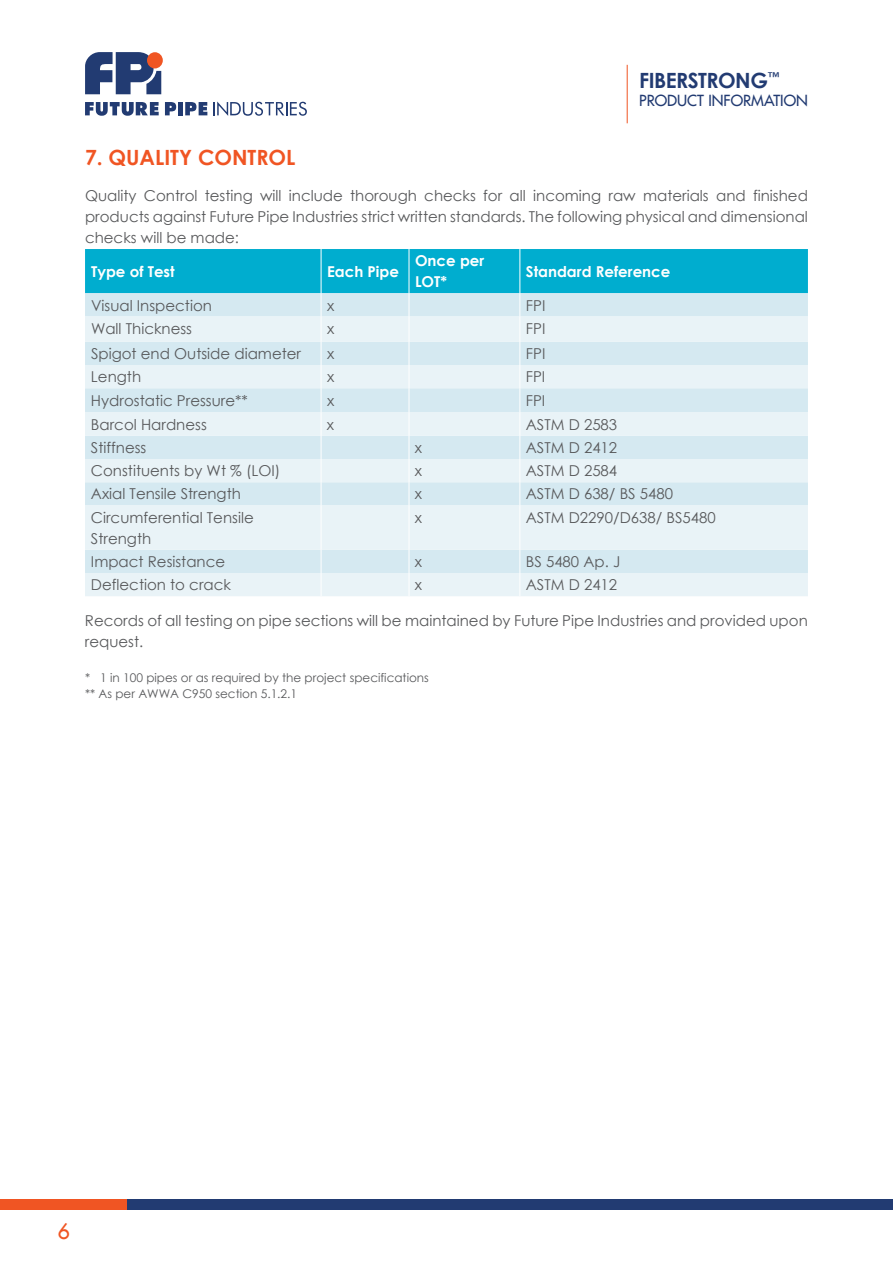
<style>
.page{position:relative;width:893px;height:1263px;background:#fff}
.page>*{position:absolute;margin:0;border:0;box-sizing:border-box;transform-origin:0 0}
.t1{font:700 21px "Century Gothic";color:#f05523}
.t2{font:700 21px "Century Gothic";letter-spacing:-.025em;color:#223b72}
.t3{font:21px "Futura LT";color:#f05523}
.t4{font:15px/21px "Century Gothic";color:#58595b}
.t5{font:700 15px/21px "Century Gothic";color:#fff}
.t6{font:15px "Futura LT";color:#223b72}
.t7{font:12px/16.5px "Century Gothic";color:#58595b}
</style>
<div class="page">
<svg style="left:214px;top:101px;width:93px;height:15px"></svg>
<svg style="left:85px;top:102px;width:74px;height:14px"></svg>
<svg style="left:165px;top:102px;width:11px;height:13px"></svg>
<div style="left:178px;top:102px;width:5px;height:13px;background:#223b72"></div>
<svg style="left:185px;top:102px;width:22px;height:13px"></svg>
<svg style="left:85px;top:52px;width:76px;height:42px"></svg>
<div style="left:147px;top:52px;width:16px;height:16px;background:#f05523;border-radius:50%"></div>
<hr style="left:627px;top:65px;width:1px;height:58px;background:#f05523">
<div style="left:0;top:1199px;width:128px;height:11px;background:#f05523"></div>
<div style="left:128px;top:1199px;width:765px;height:11px;background:#223b72"></div>
<svg style="left:85px;top:505px;width:723px;height:91px;background:#e4f0f5"></svg>
<svg style="left:85px;top:249px;width:723px;height:256px;background:#b8e2ed"></svg>
<hr style="left:321px;top:505px;width:1px;height:45px;background:#fff">
<hr style="left:409px;top:505px;width:1px;height:45px;background:#fff">
<hr style="left:519px;top:505px;width:1px;height:45px;background:#fff">
<svg style="left:321px;top:550px;width:1px;height:46px"></svg>
<svg style="left:409px;top:550px;width:1px;height:46px"></svg>
<svg style="left:519px;top:550px;width:1px;height:46px"></svg>
<h1 class="t2" style="left:639px;top:65px;width:142px">FIBERSTRONG<sup>™</sup></h1>
<p class="t6" style="left:639px;top:91px;width:170px">PRODUCT INFORMATION</p>
<h1 class="t1" style="left:85px;top:141px;width:212px">7. QUALITY CONTROL</h1>
<p class="t4" style="left:85px;top:185px;width:724px;text-align:justify">Quality Control testing will include thorough checks for all incoming raw materials and finished products against Future Pipe Industries strict written standards. The following physical and dimensional checks will be made:</p>
<p class="t5" style="left:91px;top:260px;width:85px">Type of Test</p>
<p class="t5" style="left:327px;top:260px;width:73px">Each Pipe</p>
<p class="t5" style="left:415px;top:250px;width:71px">Once per<br>LOT*</p>
<p class="t5" style="left:526px;top:260px;width:146px">Standard Reference</p>
<p class="t4" style="left:91px;top:294px;width:122px">Visual Inspection</p>
<p class="t4" style="left:327px;top:294px;width:9px">x</p>
<p class="t4" style="left:526px;top:294px;width:21px">FPI</p>
<p class="t4" style="left:91px;top:318px;width:103px">Wall Thickness</p>
<p class="t4" style="left:327px;top:318px;width:9px">x</p>
<p class="t4" style="left:526px;top:318px;width:21px">FPI</p>
<p class="t4" style="left:91px;top:343px;width:212px">Spigot end Outside diameter</p>
<p class="t4" style="left:327px;top:343px;width:9px">x</p>
<p class="t4" style="left:526px;top:343px;width:21px">FPI</p>
<p class="t4" style="left:91px;top:366px;width:52px">Length</p>
<p class="t4" style="left:327px;top:366px;width:9px">x</p>
<p class="t4" style="left:526px;top:366px;width:21px">FPI</p>
<p class="t4" style="left:91px;top:389px;width:158px">Hydrostatic Pressure**</p>
<p class="t4" style="left:327px;top:389px;width:9px">x</p>
<p class="t4" style="left:526px;top:389px;width:21px">FPI</p>
<p class="t4" style="left:91px;top:414px;width:117px">Barcol Hardness</p>
<p class="t4" style="left:327px;top:414px;width:9px">x</p>
<p class="t4" style="left:526px;top:414px;width:93px">ASTM D 2583</p>
<p class="t4" style="left:91px;top:437px;width:57px">Stiffness</p>
<p class="t4" style="left:415px;top:437px;width:9px">x</p>
<p class="t4" style="left:526px;top:437px;width:93px">ASTM D 2412</p>
<p class="t4" style="left:91px;top:460px;width:191px">Constituents by Wt % (LOI)</p>
<p class="t4" style="left:415px;top:460px;width:9px">x</p>
<p class="t4" style="left:526px;top:460px;width:93px">ASTM D 2584</p>
<p class="t4" style="left:91px;top:483px;width:152px">Axial Tensile Strength</p>
<p class="t4" style="left:415px;top:483px;width:9px">x</p>
<p class="t4" style="left:526px;top:483px;width:149px">ASTM D 638/ BS 5480</p>
<p class="t4" style="left:91px;top:507px;width:164px">Circumferential Tensile<br>Strength</p>
<p class="t4" style="left:415px;top:507px;width:9px">x</p>
<p class="t4" style="left:526px;top:507px;width:191px">ASTM D2290/D638/ BS5480</p>
<p class="t4" style="left:91px;top:551px;width:136px">Impact Resistance</p>
<p class="t4" style="left:415px;top:551px;width:9px">x</p>
<p class="t4" style="left:526px;top:551px;width:96px">BS 5480 Ap. J</p>
<p class="t4" style="left:91px;top:574px;width:142px">Deflection to crack</p>
<p class="t4" style="left:415px;top:574px;width:9px">x</p>
<p class="t4" style="left:526px;top:574px;width:93px">ASTM D 2412</p>
<p class="t4" style="left:85px;top:610px;width:724px">Records of all testing on pipe sections will be maintained by Future Pipe Industries and provided upon request.</p>
<p class="t7" style="left:85px;top:669px;width:345px">* 1 in 100 pipes or as required by the project specifications ** As per AWWA C950 section 5.1.2.1</p>
<h1 class="t3" style="left:58px;top:1217px;width:14px">6</h1>
</div>
